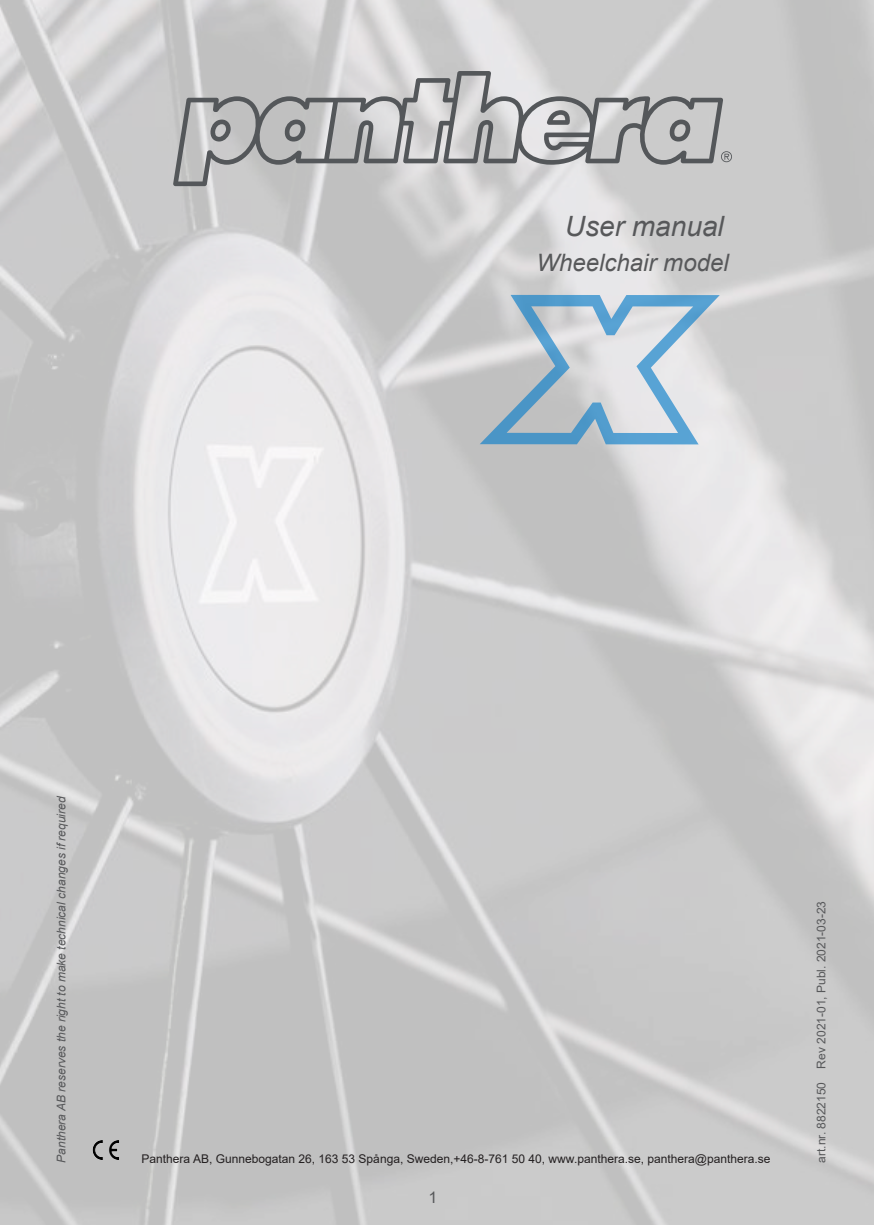
<style>
.page{position:relative;width:874px;height:1225px;background:#fff}
.page>*{position:absolute;margin:0;border:0;box-sizing:border-box;transform-origin:0 0}
.t1{font:italic 28px "Arial";color:#57585a}
.t2{font:italic 24px "Arial";color:#57585a}
.t3{font:16px "Arial";color:#57585a}
.t4{font:12px "Arial";color:#231f20}
.t5{font:italic 12px "Arial";color:#57585a}
.t6{font:12px "Arial";color:#57585a}
</style>
<div class="page">
<img style="left:0;top:0;width:873px;height:1225px">
<svg style="left:173px;top:71px;width:549px;height:115px;background:#b9b9ba"></svg>
<svg style="left:720px;top:151px;width:11px;height:11px"></svg>
<img style="left:89px;top:1138px;width:38px;height:26px">
<svg style="left:479px;top:295px;width:240px;height:149px;background:#b5c7d5"></svg>
<h1 class="t1" style="left:564px;top:208px;width:160px">User manual</h1>
<h2 class="t2" style="left:536px;top:247px;width:194px">Wheelchair model</h2>
<p class="t5" style="left:53px;top:1162px;width:368px;rotate:-90deg">Panthera AB reserves the right to make technical changes if required</p>
<p class="t4" style="left:141px;top:1150px;width:630px">Panthera AB, Gunnebogatan 26, 163 53 Spånga, Sweden,+46-8-761 50 40, www.panthera.se, panthera@panthera.se</p>
<h3 class="t3" style="left:428px;top:1186px;width:10px">1</h3>
<p class="t6" style="left:812px;top:1162px;width:263px;rotate:-90deg">art.nr. 8822150 Rev 2021-01, Publ. 2021-03-23</p>
</div>
